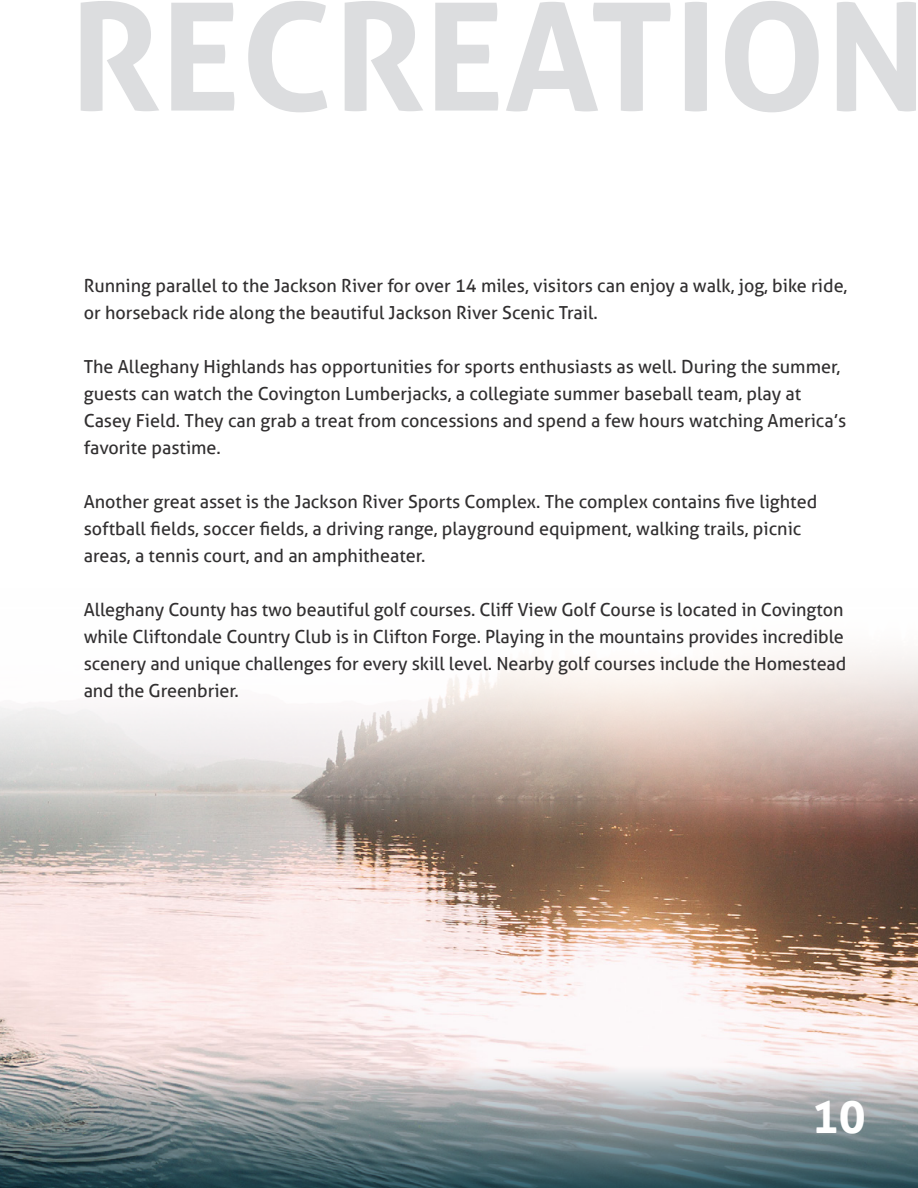
<style>
.page{position:relative;width:918px;height:1188px;background:#fff}
.page>*{position:absolute;margin:0;border:0;box-sizing:border-box;transform-origin:0 0}
.t1{font:700 150px "Aller";color:#dcdddf}
.t2{font:700 45px "Aller";color:#fff}
.t3{font:18px/27px "Aller";color:#312f30}
</style>
<div class="page">
<img style="left:0;top:837px;width:918px;height:229px">
<svg style="left:0;top:653px;width:918px;height:184px"></svg>
<svg style="left:0;top:1066px;width:918px;height:122px;background:#818e92"></svg>
<p class="t1" style="left:69px;top:-35px;width:859px">RECREATION</p>
<p class="t3" style="left:84px;top:273px;width:765px">Running parallel to the Jackson River for over 14 miles, visitors can enjoy a walk, jog, bike ride, or horseback ride along the beautiful Jackson River Scenic Trail.</p>
<p class="t3" style="left:84px;top:354px;width:764px">The Alleghany Highlands has opportunities for sports enthusiasts as well. During the summer, guests can watch the Covington Lumberjacks, a collegiate summer baseball team, play at Casey Field. They can grab a treat from concessions and spend a few hours watching America’s favorite pastime.</p>
<p class="t3" style="left:84px;top:489px;width:735px">Another great asset is the Jackson River Sports Complex. The complex contains five lighted softball fields, soccer fields, a driving range, playground equipment, walking trails, picnic areas, a tennis court, and an amphitheater.</p>
<p class="t3" style="left:84px;top:597px;width:764px">Alleghany County has two beautiful golf courses. Cliff View Golf Course is located in Covington while Cliftondale Country Club is in Clifton Forge. Playing in the mountains provides incredible scenery and unique challenges for every skill level. Nearby golf courses include the Homestead and the Greenbrier.</p>
<p class="t2" style="left:812px;top:1089px;width:55px">10</p>
</div>
